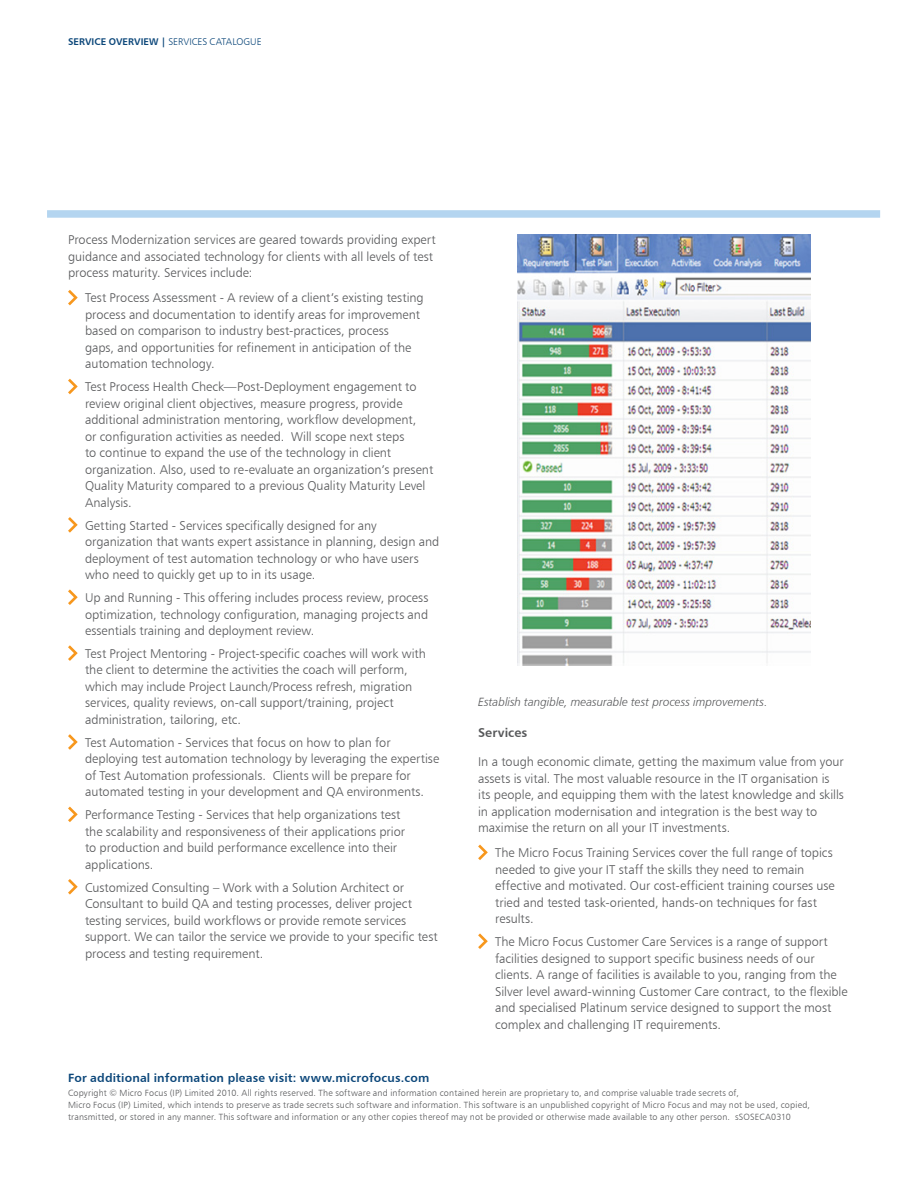
<style>
.page{position:relative;width:918px;height:1188px;background:#fff}
.page>*{position:absolute;margin:0;border:0;box-sizing:border-box;transform-origin:0 0}
.normal_text{font:12.75px/16.5px "Humanist 777 BT Light B";color:#57585a}
.normal_text-2{font:12.75px "Humanist 777 BT Bold B";letter-spacing:.005em;color:#57585a}
.t1{font:12px "Humanist 777 BT Bold B";letter-spacing:.015em;color:#0c477a}
.normal_text-3{font:12px "Humanist 777 BT Light Italic B";color:#57585a}
.t2{font:9.75px "Humanist 777 BT Light B";color:#0c477a}
.t3{font:9px/12px "Humanist 777 BT Light B";letter-spacing:.02em;color:#57585a}
.s1{font-family:"Humanist 777 BT Bold B"}
</style>
<div class="page">
<div style="left:47px;top:210px;width:833px;height:8px;background:#b4d5f0"></div>
<svg style="left:68px;top:290px;width:10px;height:15px"></svg>
<svg style="left:68px;top:379px;width:10px;height:15px"></svg>
<svg style="left:68px;top:517px;width:10px;height:16px"></svg>
<svg style="left:68px;top:589px;width:10px;height:16px"></svg>
<svg style="left:68px;top:645px;width:10px;height:16px"></svg>
<svg style="left:68px;top:734px;width:10px;height:16px"></svg>
<svg style="left:68px;top:807px;width:10px;height:15px"></svg>
<svg style="left:68px;top:879px;width:10px;height:16px"></svg>
<svg style="left:478px;top:845px;width:10px;height:15px"></svg>
<svg style="left:478px;top:933px;width:10px;height:16px"></svg>
<img style="left:518px;top:235px;width:293px;height:431px">
<p class="t2" style="left:68px;top:36px;width:195px"><span class="s1">SERVICE OVERVIEW |</span> SERVICES CATALOGUE</p>
<p class="normal_text" style="left:68px;top:232px;width:369px">Process Modernization services are geared towards providing expert guidance and associated technology for clients with all levels of test process maturity. Services include:</p>
<p class="normal_text" style="left:85px;top:290px;width:340px">Test Process Assessment - A review of a client’s existing testing process and documentation to identify areas for improvement based on comparison to industry best-practices, process<br>gaps, and opportunities for refinement in anticipation of the automation technology.</p>
<p class="normal_text" style="left:85px;top:378px;width:350px">Test Process Health Check—Post-Deployment engagement to review original client objectives, measure progress, provide additional administration mentoring, workflow development,<br>or configuration activities as needed. Will scope next steps<br>to continue to expand the use of the technology in client organization. Also, used to re-evaluate an organization’s present Quality Maturity compared to a previous Quality Maturity Level Analysis.</p>
<p class="normal_text" style="left:85px;top:517px;width:356px">Getting Started - Services specifically designed for any organization that wants expert assistance in planning, design and deployment of test automation technology or who have users who need to quickly get up to in its usage.</p>
<p class="normal_text" style="left:85px;top:589px;width:345px;text-align:justify">Up and Running - This offering includes process review, process optimization, technology configuration, managing projects and essentials training and deployment review.</p>
<p class="normal_text" style="left:85px;top:645px;width:342px">Test Project Mentoring - Project-specific coaches will work with the client to determine the activities the coach will perform, which may include Project Launch/Process refresh, migration services, quality reviews, on-call support/training, project administration, tailoring, etc.</p>
<p class="normal_text" style="left:85px;top:734px;width:356px">Test Automation - Services that focus on how to plan for deploying test automation technology by leveraging the expertise of Test Automation professionals. Clients will be prepare for automated testing in your development and QA environments.</p>
<p class="normal_text" style="left:85px;top:806px;width:322px">Performance Testing - Services that help organizations test the scalability and responsiveness of their applications prior to production and build performance excellence into their applications.</p>
<p class="normal_text" style="left:85px;top:879px;width:354px">Customized Consulting – Work with a Solution Architect or Consultant to build QA and testing processes, deliver project testing services, build workflows or provide remote services support. We can tailor the service we provide to your specific test process and testing requirement.</p>
<p class="normal_text-3" style="left:478px;top:695px;width:291px">Establish tangible, measurable test process improvements.</p>
<p class="normal_text-2" style="left:478px;top:724px;width:51px">Services</p>
<p class="normal_text" style="left:478px;top:753px;width:367px">In a tough economic climate, getting the maximum value from your assets is vital. The most valuable resource in the IT organisation is its people, and equipping them with the latest knowledge and skills in application modernisation and integration is the best way to maximise the return on all your IT investments.</p>
<p class="normal_text" style="left:495px;top:844px;width:341px">The Micro Focus Training Services cover the full range of topics needed to give your IT staff the skills they need to remain effective and motivated. Our cost-efficient training courses use tried and tested task-oriented, hands-on techniques for fast results.</p>
<p class="normal_text" style="left:495px;top:933px;width:354px">The Micro Focus Customer Care Services is a range of support facilities designed to support specific business needs of our clients. A range of facilities is available to you, ranging from the Silver level award-winning Customer Care contract, to the flexible and specialised Platinum service designed to support the most complex and challenging IT requirements.</p>
<p class="t1" style="left:68px;top:1070px;width:363px">For additional information please visit: www.microfocus.com</p>
<p class="t3" style="left:68px;top:1087px;width:744px">Copyright © Micro Focus (IP) Limited 2010. All rights reserved. The software and information contained herein are proprietary to, and comprise valuable trade secrets of,<br>Micro Focus (IP) Limited, which intends to preserve as trade secrets such software and information. This software is an unpublished copyright of Micro Focus and may not be used, copied, transmitted, or stored in any manner. This software and information or any other copies thereof may not be provided or otherwise made available to any other person. sSOSECA0310</p>
</div>
